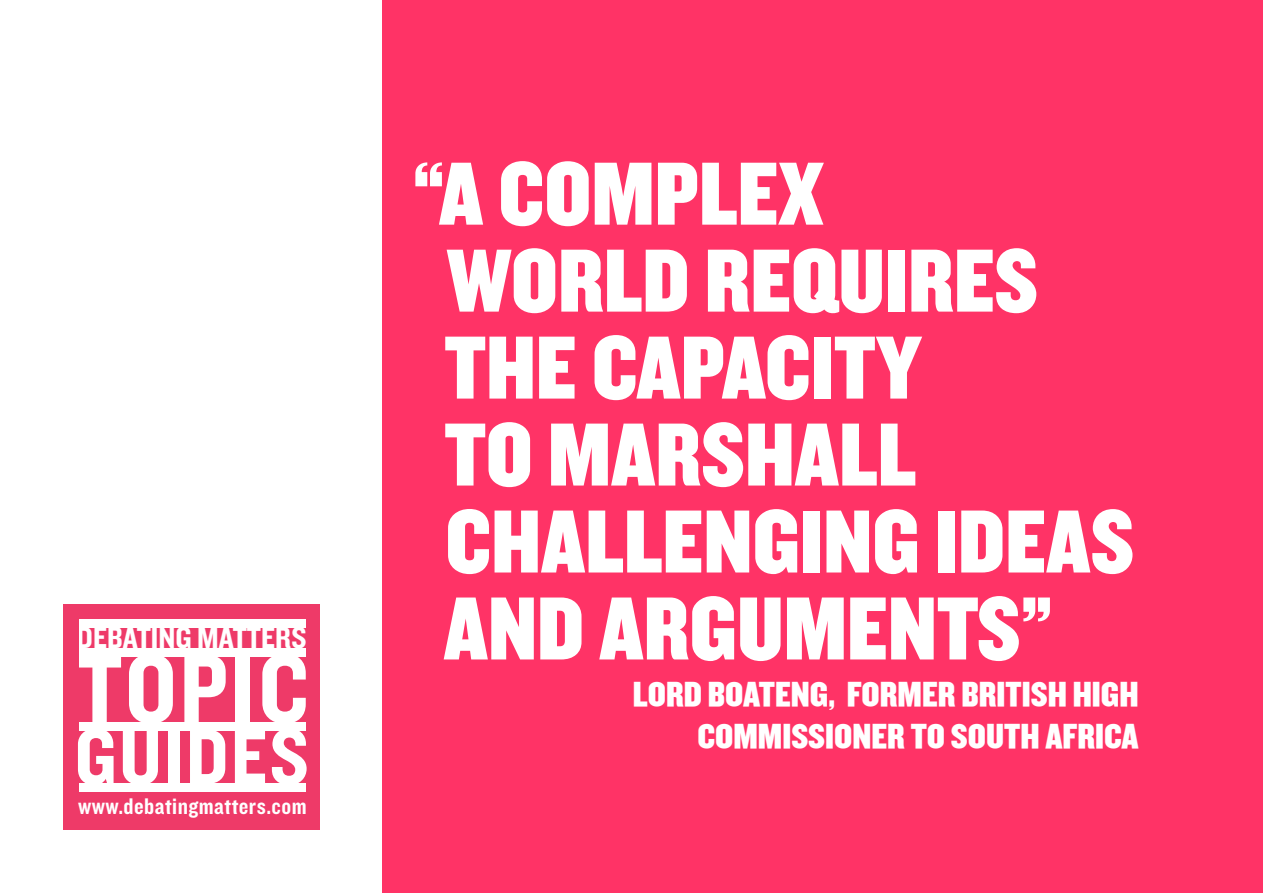
<style>
.page{position:relative;width:1263px;height:893px;background:#fff}
.page>*{position:absolute;margin:0;border:0;box-sizing:border-box;transform-origin:0 0}
.t1{font:100.2px "Knockout HTF50 Welterweight";letter-spacing:.025em;color:#fff}
.t2{font:99.75px "Knockout HTF50 Welterweight";letter-spacing:.025em;color:#fff}
.t3{font:93px/87px "Knockout HTF70 Full Welterwt";color:#fff}
.t4{font:81.3px "Knockout HTF50 Welterweight";letter-spacing:.03em;color:#fff}
.t5{font:81px "Knockout HTF50 Welterweight";letter-spacing:.03em;color:#fff}
.t6{font:36px/42px "Knockout HTF70 Full Welterwt";color:#fff}
.t7{font:31.35px "Knockout HTF50 Welterweight";color:#fff}
.t8{font:23.55px "Knockout HTF50 Welterweight";letter-spacing:.02em;color:#fff}
</style>
<div class="page">
<div style="left:383px;top:0;width:880px;height:893px;background:#f36"></div>
<div style="left:64px;top:604px;width:256px;height:225px;background:#ee3a68"></div>
<div style="left:78px;top:619px;width:228px;height:9px;background:#fff"></div>
<div style="left:78px;top:648px;width:227px;height:9px;background:#fff"></div>
<div style="left:78px;top:783px;width:227px;height:9px;background:#fff"></div>
<div style="left:78px;top:722px;width:227px;height:8px;background:#fff"></div>
<p class="t7" style="left:77px;top:621px;width:231px">DEBATING MATTERS</p>
<p class="t1" style="left:77px;top:637px;width:233px">TOPIC</p>
<p class="t7" style="left:77px;top:644px;width:230px">DEBATING MATTERS</p>
<p class="t2" style="left:77px;top:659px;width:232px">TOPIC</p>
<p class="t5" style="left:75px;top:736px;width:235px">GUIDES</p>
<p class="t4" style="left:75px;top:714px;width:236px">GUIDES</p>
<p class="t8" style="left:78px;top:794px;width:230px">www.debatingmatters.com</p>
<p class="t3" style="left:444px;top:153px;width:684px;text-indent:-31px">“A COMPLEX<br>WORLD REQUIRES<br>THE CAPACITY<br>TO MARSHALL<br>CHALLENGING IDEAS<br>AND ARGUMENTS”</p>
<p class="t6" style="left:633px;top:674px;width:110px">LORD BOATEN</p>
<p class="t6" style="left:697px;top:674px;width:443px;text-indent:113px">G, FORMER BRITISH HIGH<br>COMMISSIONER TO SOUTH AFRICA</p>
</div>
